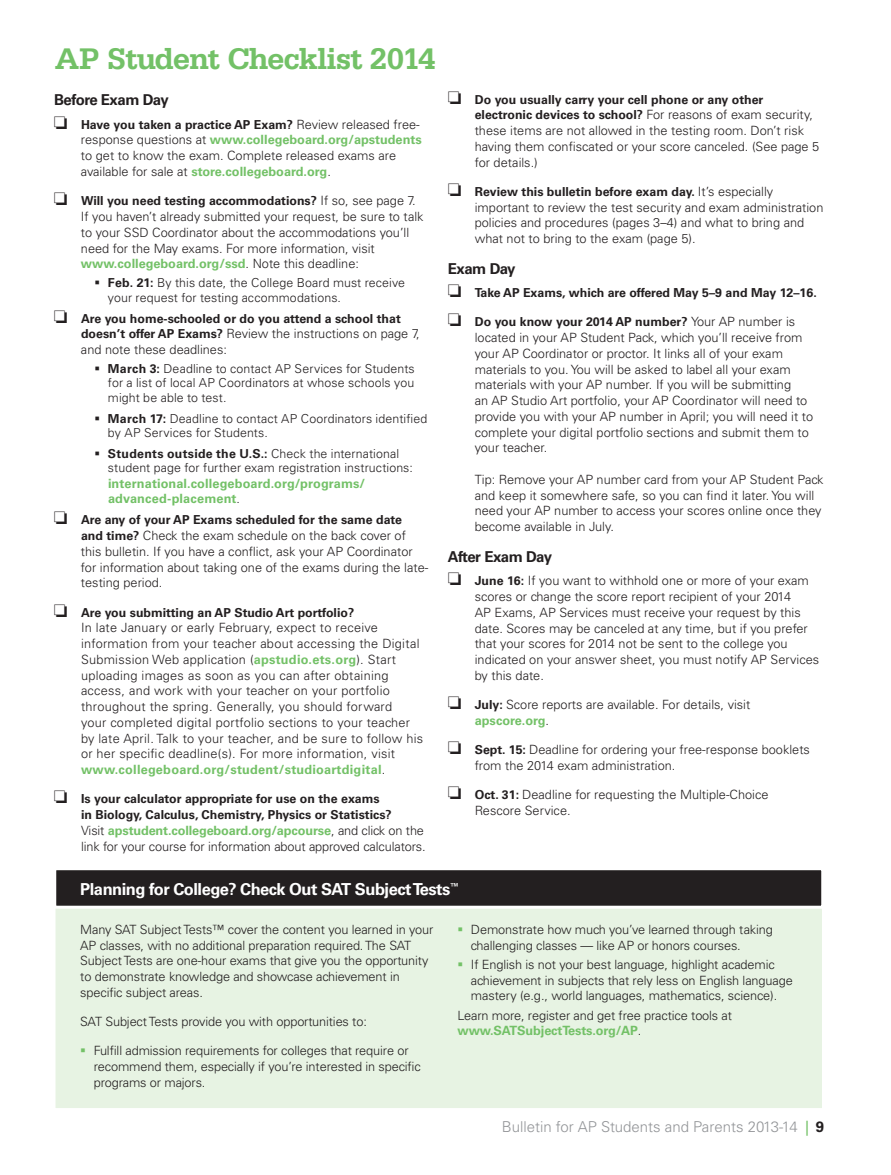
<style>
.page{position:relative;width:891px;height:1175px;background:#fff}
.page>*{position:absolute;margin:0;border:0;box-sizing:border-box;transform-origin:0 0}
.t1{font:700 31.5px "Serifa Std";letter-spacing:-.035em;color:#73c167}
.t2{font:700 16.5px "Univers LT Std";letter-spacing:-.03em;color:#fff}
.t3{font:300 15px "Univers LT Std";color:#939598}
.t4{font:700 15px "Univers LT Std";letter-spacing:-.03em;color:#231f20}
.t5{font:300 12.75px/15.8px "Univers LT Std";color:#231f20}
.t6{font:300 12.75px/15.8px "Univers LT Std";letter-spacing:.02em;color:#231f20}
.t7{font:700 12.75px/15.3px "Univers LT Std";letter-spacing:.01em;color:#73c167}
.t8{font:700 12.3px/15.8px "Univers LT Std";color:#231f20}
.t9{font:300 12.3px/14.9px "Univers LT Std";letter-spacing:.01em;color:#231f20}
.s1{font-weight:300;font-size:12.75px}
.s2{font-weight:700;color:#73c167}
.s3{font-weight:700}
.s4{font-weight:700;font-size:12.3px}
.s5{font-weight:300;font-size:12.3px;color:#231f20}
.s6{font-family:"Minion Pro";font-weight:700;color:#73c167}
.s7{font-weight:700;color:#231f20}
</style>
<div class="page">
<div style="left:52px;top:871px;width:773px;height:240px;background:#e7f3e3;border:3px solid #fff"></div>
<div style="left:55px;top:868px;width:768px;height:39px;background:#231f20"></div>
<div style="left:53px;top:867px;width:771px;height:41px;border:3px solid #fff"></div>
<h1 class="t1" style="left:55px;top:40px;width:382px">AP Student Checklist 2014</h1>
<p class="t4" style="left:54px;top:91px;width:116px">Before Exam Day</p>
<p class="t8" style="left:54px;top:117px;width:367px">❏ Have you taken a practice AP Exam? <span class="s1">Review released free-</span></p>
<p class="t5" style="left:81px;top:132px;width:342px">response questions at <span class="s2">www.collegeboard.org/apstudents </span>to get to know the exam. Complete released exams are available for sale at <span class="s2">store.collegeboard.org</span>.</p>
<p class="t8" style="left:54px;top:193px;width:363px">❏ Will you need testing accommodations? <span class="s1">If so, see page 7.</span></p>
<p class="t5" style="left:81px;top:209px;width:344px">If you haven’t already submitted your request, be sure to talk to your SSD Coordinator about the accommodations you’ll need for the May exams. For more information, visit <span class="s2">www.collegeboard.org/ssd</span>. Note this deadline:</p>
<p class="t9" style="left:108px;top:275px;width:299px"><span class="s3">Feb. 21:</span> By this date, the College Board must receive your request for testing accommodations.</p>
<p class="t8" style="left:54px;top:310px;width:348px">❏ Are you home-schooled or do you attend a school that</p>
<p class="t5" style="left:81px;top:326px;width:340px"><span class="s4">doesn’t offer AP Exams?</span> Review the instructions on page 7, and note these deadlines:</p>
<p class="t9" style="left:108px;top:361px;width:308px;text-align:justify"><span class="s3">March 3:</span> Deadline to contact AP Services for Students for a list of local AP Coordinators at whose schools you might be able to test.</p>
<p class="t9" style="left:108px;top:411px;width:321px"><span class="s3">March 17:</span> Deadline to contact AP Coordinators identified by AP Services for Students.</p>
<p class="t9" style="left:108px;top:446px;width:306px"><span class="s3">Students outside the U.S.:</span> Check the international student page for further exam registration instructions:</p>
<p class="t7" style="left:108px;top:476px;width:259px">international.collegeboard.org/programs/ advanced-placement<span class="s5">.</span></p>
<p class="t8" style="left:54px;top:512px;width:350px">❏ Are any of your AP Exams scheduled for the same date</p>
<p class="t5" style="left:81px;top:527px;width:349px"><span class="s4">and time?</span> Check the exam schedule on the back cover of this bulletin. If you have a conflict, ask your AP Coordinator for information about taking one of the exams during the late&shy;testing period.</p>
<p class="t8" style="left:54px;top:604px;width:302px">❏ Are you submitting an AP Studio Art portfolio?</p>
<p class="t6" style="left:81px;top:620px;width:344px">In late January or early February, expect to receive information from your teacher about accessing the Digital Submission Web application (<span class="s2">apstudio.ets.org</span>). Start uploading images as soon as you can after obtaining access, and work with your teacher on your portfolio throughout the spring. Generally, you should forward<br>your completed digital portfolio sections to your teacher by late April. Talk to your teacher, and be sure to follow his or her specific deadline(s). For more information, visit <span class="s2">www.collegeboard.org/student/studioartdigital</span>.</p>
<p class="t8" style="left:81px;top:791px;width:312px;text-indent:-27px">❏ Is your calculator appropriate for use on the exams in Biology, Calculus, Chemistry, Physics or Statistics?</p>
<p class="t5" style="left:81px;top:822px;width:346px">Visit <span class="s2">apstudent.collegeboard.org/apcourse</span>, and click on the link for your course for information about approved calculators.</p>
<p class="t8" style="left:475px;top:91px;width:340px;text-indent:-27px">❏ Do you usually carry your cell phone or any other electronic devices to school? <span class="s1">For reasons of exam security,</span></p>
<p class="t5" style="left:475px;top:123px;width:346px">these items are not allowed in the testing room. Don’t risk having them confiscated or your score canceled. (See page 5 for details.)</p>
<p class="t8" style="left:448px;top:184px;width:327px">❏ Review this bulletin before exam day. <span class="s1">It’s especially</span></p>
<p class="t5" style="left:475px;top:199px;width:350px">important to review the test security and exam administration policies and procedures (pages 3–4) and what to bring and what not to bring to the exam (page 5).</p>
<p class="t4" style="left:448px;top:260px;width:69px">Exam Day</p>
<p class="t8" style="left:448px;top:285px;width:371px">❏ Take AP Exams, which are offered May 5–9 and May 12–16.</p>
<p class="t8" style="left:448px;top:314px;width:349px">❏ Do you know your 2014 AP number? <span class="s1">Your AP number is</span></p>
<p class="t5" style="left:475px;top:330px;width:340px">located in your AP Student Pack, which you’ll receive from your AP Coordinator or proctor. It links all of your exam materials to you. You will be asked to label all your exam materials with your AP number. If you will be submitting<br>an AP Studio Art portfolio, your AP Coordinator will need to provide you with your AP number in April; you will need it to complete your digital portfolio sections and submit them to your teacher.</p>
<p class="t5" style="left:475px;top:471px;width:350px">Tip: Remove your AP number card from your AP Student Pack and keep it somewhere safe, so you can find it later. You will need your AP number to access your scores online once they become available in July.</p>
<p class="t4" style="left:448px;top:548px;width:106px">After Exam Day</p>
<p class="t5" style="left:475px;top:573px;width:346px;text-indent:-27px">❏ <span class="s4">June 16:</span> If you want to withhold one or more of your exam scores or change the score report recipient of your 2014<br>AP Exams, AP Services must receive your request by this date. Scores may be canceled at any time, but if you prefer that your scores for 2014 not be sent to the college you indicated on your answer sheet, you must notify AP Services by this date.</p>
<p class="t5" style="left:475px;top:696px;width:277px;text-indent:-27px">❏ <span class="s4">July:</span> Score reports are available. For details, visit <span class="s2">apscore.org</span>.</p>
<p class="t5" style="left:475px;top:741px;width:337px;text-indent:-27px">❏ <span class="s4">Sept. 15:</span> Deadline for ordering your free-response booklets from the 2014 exam administration.</p>
<p class="t5" style="left:475px;top:786px;width:295px;text-indent:-27px">❏ <span class="s4">Oct. 31:</span> Deadline for requesting the Multiple-Choice<br>Rescore Service.</p>
<p class="t2" style="left:80px;top:879px;width:381px">Planning for College? Check Out SAT Subject Tests<sup>™</sup></p>
<p class="t5" style="left:80px;top:921px;width:355px">Many SAT Subject Tests™ cover the content you learned in your AP classes, with no additional preparation required. The SAT Subject Tests are one-hour exams that give you the opportunity to demonstrate knowledge and showcase achievement in specific subject areas.</p>
<p class="t5" style="left:80px;top:1013px;width:288px">SAT Subject Tests provide you with opportunities to:</p>
<p class="t5" style="left:94px;top:1042px;width:329px">Fulfill admission requirements for colleges that require or recommend them, especially if you’re interested in specific programs or majors.</p>
<p class="t5" style="left:471px;top:921px;width:303px">Demonstrate how much you’ve learned through taking challenging classes — like AP or honors courses.</p>
<p class="t5" style="left:471px;top:956px;width:323px">If English is not your best language, highlight academic achievement in subjects that rely less on English language mastery (e.g., world languages, mathematics, science).</p>
<p class="t5" style="left:457px;top:1007px;width:276px">Learn more, register and get free practice tools at <span class="s2">www.SATSubjectTests.org/AP</span>.</p>
<p class="t3" style="left:502px;top:1117px;width:324px">Bulletin for AP Students and Parents 2013-14 <span class="s6">|</span> <span class="s7">9</span></p>
</div>
